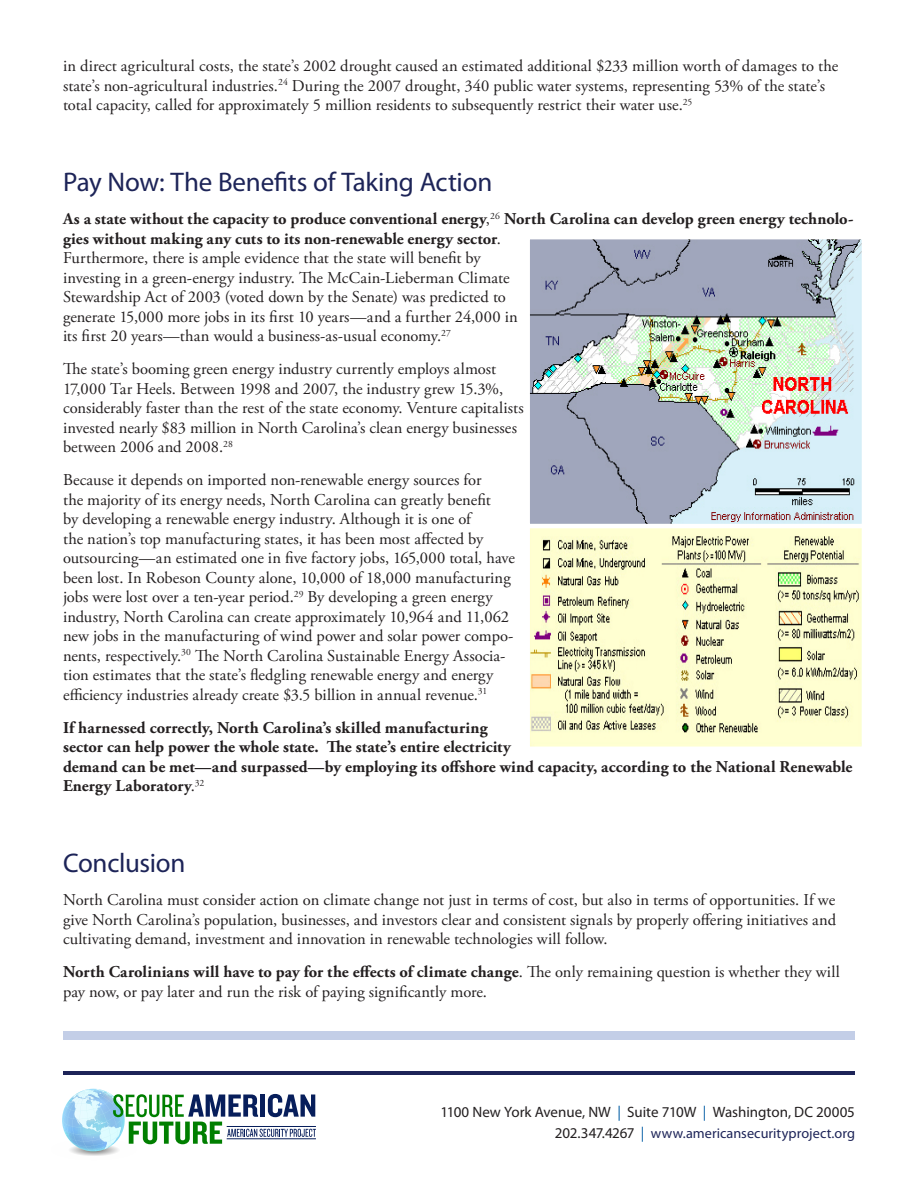
<style>
.page{position:relative;width:918px;height:1188px;background:#fff}
.page>*{position:absolute;margin:0;border:0;box-sizing:border-box;transform-origin:0 0}
.Head_1{font:27px "Myriad Pro";letter-spacing:-.01em;color:#1d2458}
.Body_TEXT{font:16.5px/19.5px "Adobe Garamond Pro";color:#231f20}
.Body_TEXT-2{font:700 16.5px/19.5px "Adobe Garamond Pro";letter-spacing:.005em;color:#231f20}
.t1{font:15px "Myriad Pro";letter-spacing:-.005em;color:#231f20}
.t2{font:14.25px "Myriad Pro";letter-spacing:.005em;color:#1d2458}
.s1{font-weight:700}
.s2{font-weight:400}
.s3{color:#015ca3}
.s4{font-size:15px;color:#231f20}
.s5{font-size:15px;color:#015ca3}
</style>
<div class="page">
<hr style="left:63px;top:1071px;width:792px;height:4px;background:#1d2458">
<img style="left:530px;top:528px;width:331px;height:218px">
<div style="left:525px;top:513px;width:341px;height:238px;border:4px solid #fff"></div>
<img style="left:530px;top:240px;width:331px;height:283px">
<div style="left:525px;top:235px;width:341px;height:293px;border:4px solid #fff"></div>
<div style="left:63px;top:1031px;width:792px;height:9px;background:#c3cee7"></div>
<svg style="left:62px;top:1089px;width:254px;height:67px"></svg>
<hr style="left:227px;top:1138px;width:89px;height:1px;background:#071e5b">
<p class="Body_TEXT" style="left:63px;top:57px;width:777px">in direct agricultural costs, the state’s 2002 drought caused an estimated additional $233 million worth of damages to the state’s non-agricultural industries.<sup>24</sup> During the 2007 drought, 340 public water systems, representing 53% of the state’s total capacity, called for approximately 5 million residents to subsequently restrict their water use.<sup>25</sup></p>
<p class="Head_1" style="left:63px;top:166px;width:431px">Pay Now: The Benefits of Taking Action</p>
<p class="Body_TEXT" style="left:63px;top:210px;width:792px"><span class="s1">As a state without the capacity to produce conventional energy</span>,<sup>26</sup> <span class="s1">North Carolina can develop green energy technolo&shy;gies without making any cuts to its non-renewable energy sector</span>.<br>Furthermore, there is ample evidence that the state will benefit by<br>investing in a green-energy industry. The McCain-Lieberman Climate<br>Stewardship Act of 2003 (voted down by the Senate) was predicted to<br>generate 15,000 more jobs in its first 10 years—and a further 24,000 in<br>its first 20 years—than would a business-as-usual economy.<sup>27</sup></p>
<p class="Body_TEXT" style="left:63px;top:360px;width:462px">The state’s booming green energy industry currently employs almost 17,000 Tar Heels. Between 1998 and 2007, the industry grew 15.3%, considerably faster than the rest of the state economy. Venture capitalists invested nearly $83 million in North Carolina’s clean energy businesses between 2006 and 2008.<sup>28</sup></p>
<p class="Body_TEXT" style="left:63px;top:471px;width:454px">Because it depends on imported non-renewable energy sources for<br>the majority of its energy needs, North Carolina can greatly benefit<br>by developing a renewable energy industry. Although it is one of<br>the nation’s top manufacturing states, it has been most affected by outsourcing—an estimated one in five factory jobs, 165,000 total, have been lost. In Robeson County alone, 10,000 of 18,000 manufacturing jobs were lost over a ten-year period.<sup>29</sup> By developing a green energy industry, North Carolina can create approximately 10,964 and 11,062 new jobs in the manufacturing of wind power and solar power compo&shy;nents, respectively.<sup>30</sup> The North Carolina Sustainable Energy Associa&shy;tion estimates that the state’s fledgling renewable energy and energy efficiency industries already create $3.5 billion in annual revenue.<sup>31</sup></p>
<p class="Body_TEXT-2" style="left:63px;top:718px;width:791px">If harnessed correctly, North Carolina’s skilled manufacturing<br>sector can help power the whole state. The state’s entire electricity<br>demand can be met—and surpassed—by employing its offshore wind capacity, according to the National Renewable Energy Laboratory<span class="s2">.</span><sup>32</sup></p>
<p class="Head_1" style="left:63px;top:847px;width:124px">Conclusion</p>
<p class="Body_TEXT" style="left:63px;top:891px;width:775px;text-align:justify">North Carolina must consider action on climate change not just in terms of cost, but also in terms of opportunities. If we give North Carolina’s population, businesses, and investors clear and consistent signals by properly offering initiatives and cultivating demand, investment and innovation in renewable technologies will follow.</p>
<p class="Body_TEXT" style="left:63px;top:963px;width:778px"><span class="s1">North Carolinians will have to pay for the effects of climate change</span>. The only remaining question is whether they will pay now, or pay later and run the risk of paying significantly more.</p>
<p class="t1" style="left:441px;top:1103px;width:416px">1100 New York Avenue, NW <span class="s3">|</span> Suite 710W <span class="s3">|</span> Washington, DC 20005</p>
<p class="t2" style="left:555px;top:1124px;width:302px"><span class="s4">202.347.4267</span> <span class="s5">|</span> www.americansecurityproject.org</p>
</div>
